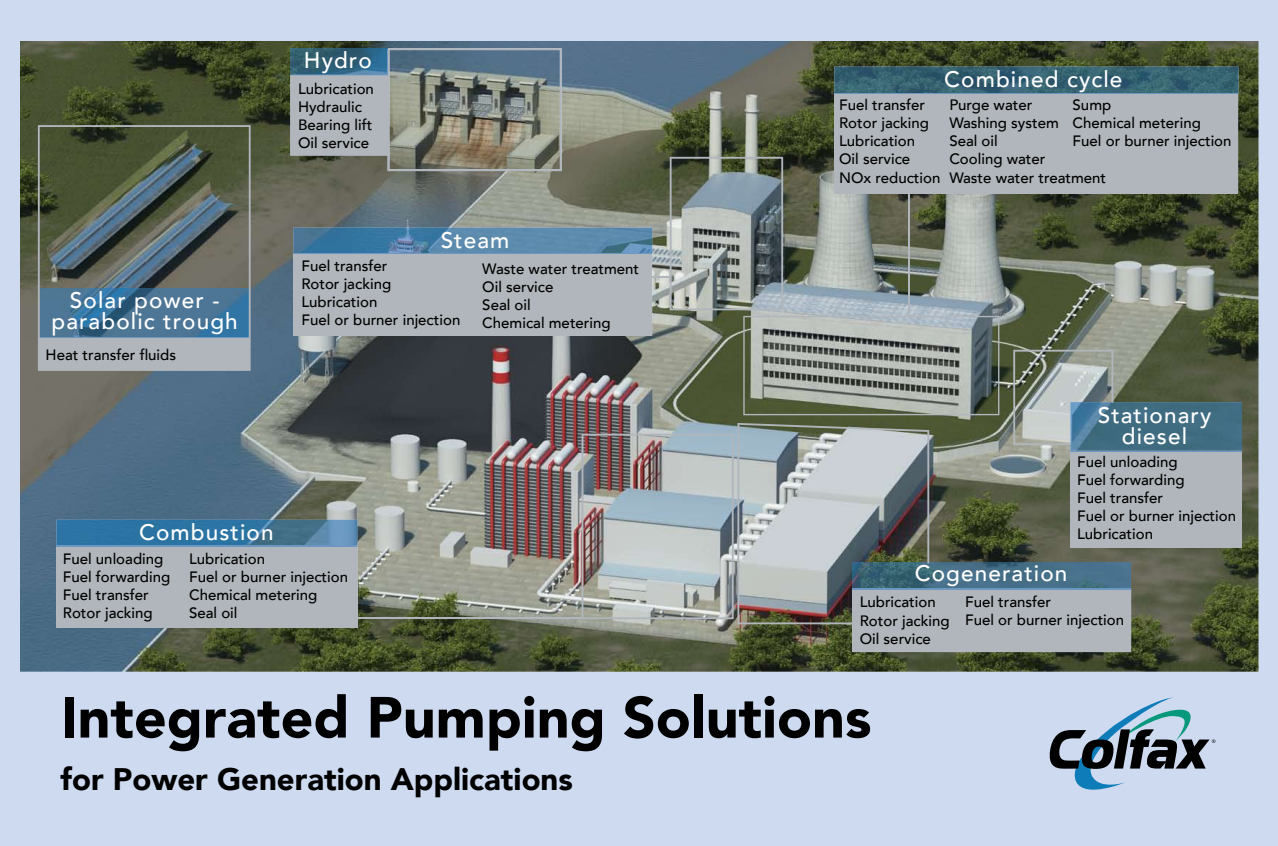
<style>
.page{position:relative;width:1278px;height:846px;background:#cddaf0}
.page>*{position:absolute;margin:0;border:0;box-sizing:border-box;transform-origin:0 0}
.t1{font:900 57.4px "Avenir LT";color:#000}
.t2{font:900 31.1px "Avenir LT";color:#000}
.t3{font:500 22.5px/21px "Avenir LT";letter-spacing:.05em;color:#fff;text-align:center}
.t4{font:500 15px/18px "Avenir LT";color:#000}
</style>
<div class="page">
<img style="left:20px;top:41px;width:1239px;height:631px">
<svg style="left:1050px;top:698px;width:165px;height:92px"></svg>
<svg style="left:38px;top:125px;width:213px;height:246px"></svg>
<svg style="left:743px;top:316px;width:256px;height:99px"></svg>
<div style="left:56px;top:545px;width:301px;height:83px;background:#b0b6bb"></div>
<img style="left:56px;top:520px;width:301px;height:25px">
<hr style="left:56px;top:545px;width:301px;height:2px;background:#6d96c0">
<div style="left:1071px;top:451px;width:171px;height:97px;background:#b0b6bb"></div>
<div style="left:1070px;top:402px;width:172px;height:50px;background:#406d82"></div>
<hr style="left:1071px;top:451px;width:171px;height:1px;background:#6d96c0">
<svg style="left:670px;top:157px;width:113px;height:153px"></svg>
<div style="left:293px;top:253px;width:359px;height:83px;background:#b0b6bb"></div>
<img style="left:293px;top:228px;width:359px;height:25px">
<hr style="left:293px;top:253px;width:359px;height:1px;background:#6d96c0">
<hr style="left:357px;top:617px;width:225px;height:2px;background:#b0b6bb">
<div style="left:834px;top:93px;width:404px;height:100px;background:#b0b6bb"></div>
<img style="left:834px;top:67px;width:405px;height:26px">
<hr style="left:834px;top:93px;width:404px;height:1px;background:#6d96c0">
<svg style="left:290px;top:48px;width:272px;height:123px"></svg>
<div style="left:852px;top:588px;width:279px;height:64px;background:#b0b6bb"></div>
<img style="left:929px;top:563px;width:202px;height:25px">
<hr style="left:852px;top:588px;width:279px;height:2px;background:#6d96c0">
<hr style="left:616px;top:276px;width:55px;height:2px;background:#b0b6bb">
<svg style="left:1013px;top:350px;width:100px;height:95px"></svg>
<img style="left:582px;top:423px;width:347px;height:201px">
<hr style="left:909px;top:193px;width:1px;height:124px;background:#b0b6bb">
<p class="t3" style="left:51px;top:290px;width:188px">Solar power - parabolic trough</p>
<p class="t4" style="left:46px;top:347px;width:132px">Heat transfer fluids</p>
<p class="t3" style="left:304px;top:50px;width:69px">Hydro</p>
<p class="t4" style="left:298px;top:80px;width:78px">Lubrication<br>Hydraulic<br>Bearing lift<br>Oil service</p>
<p class="t3" style="left:441px;top:231px;width:70px">Steam</p>
<p class="t4" style="left:301px;top:257px;width:160px">Fuel transfer<br>Rotor jacking<br>Lubrication<br>Fuel or burner injection</p>
<p class="t4" style="left:482px;top:260px;width:158px">Waste water treatment<br>Oil service<br>Seal oil<br>Chemical metering</p>
<p class="t3" style="left:139px;top:522px;width:136px">Combustion</p>
<p class="t4" style="left:63px;top:550px;width:109px">Fuel unloading<br>Fuel forwarding<br>Fuel transfer<br>Rotor jacking</p>
<p class="t4" style="left:189px;top:550px;width:160px">Lubrication<br>Fuel or burner injection<br>Chemical metering<br>Seal oil</p>
<p class="t3" style="left:944px;top:69px;width:180px">Combined cycle</p>
<p class="t4" style="left:839px;top:97px;width:103px">Fuel transfer<br>Rotor jacking<br>Lubrication<br>Oil service<br>NOx reduction</p>
<p class="t4" style="left:949px;top:97px;width:158px">Purge water<br>Washing system<br>Seal oil<br>Cooling water<br>Waste water treatment</p>
<p class="t4" style="left:1073px;top:97px;width:160px">Sump<br>Chemical metering<br>Fuel or burner injection</p>
<p class="t3" style="left:1098px;top:405px;width:115px">Stationary diesel</p>
<p class="t4" style="left:1077px;top:453px;width:160px">Fuel unloading<br>Fuel forwarding<br>Fuel transfer<br>Fuel or burner injection<br>Lubrication</p>
<p class="t3" style="left:915px;top:564px;width:154px">Cogeneration</p>
<p class="t4" style="left:965px;top:593px;width:160px">Fuel transfer<br>Fuel or burner injection</p>
<p class="t4" style="left:860px;top:594px;width:91px">Lubrication<br>Rotor jacking<br>Oil service</p>
<p class="t1" style="left:61px;top:683px;width:812px">Integrated Pumping Solutions</p>
<p class="t2" style="left:61px;top:761px;width:514px">for Power Generation Applications</p>
</div>
